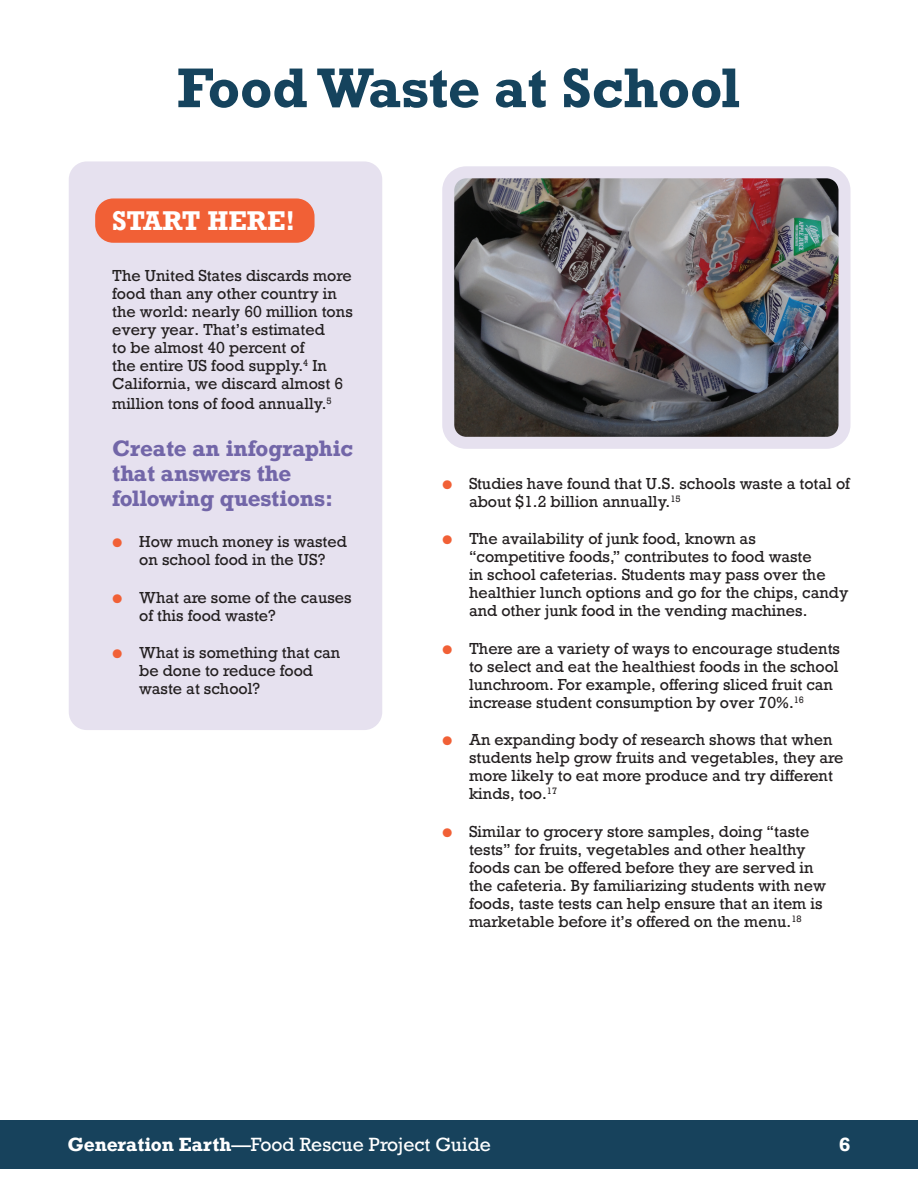
<style>
.page{position:relative;width:918px;height:1188px;background:#fff}
.page>*{position:absolute;margin:0;border:0;box-sizing:border-box;transform-origin:0 0}
.t1{font:700 52.5px "Rockwell";color:#15435d}
.t2{font:700 25.5px "Rockwell";color:#fff}
.t3{font:700 21px/25.2px "Rockwell";letter-spacing:-.01em;color:#7266a8}
.t4{font:18px "Rockwell";color:#fff}
.t5{font:700 18px "Rockwell";color:#fff}
.t6{font:15px/18px "Rockwell";color:#231f20}
.s1{font-family:"Proxima Nova";color:#f16036}
.s2{font-weight:700}
</style>
<div class="page">
<div style="left:0;top:1120px;width:918px;height:49px;background:#17425c"></div>
<div style="left:69px;top:161px;width:313px;height:569px;background:#e6e1ef;border-radius:18px"></div>
<div style="left:95px;top:198px;width:220px;height:45px;background:#f16036;border-radius:18px"></div>
<img style="left:455px;top:179px;width:382px;height:257px">
<div style="left:442px;top:166px;width:408px;height:283px;border:12px solid #e6e1ef;border-radius:18px"></div>
<h1 class="t1" style="left:177px;top:54px;width:564px">Food Waste at School</h1>
<h2 class="t2" style="left:112px;top:204px;width:185px">START HERE!</h2>
<p class="t6" style="left:112px;top:267px;width:242px">The United States discards more food than any other country in the world: nearly 60 million tons every year. That’s estimated<br>to be almost 40 percent of<br>the entire US food supply.<sup>4</sup> In<br>California, we discard almost 6</p>
<p class="t6" style="left:112px;top:395px;width:221px">million tons of food annually.<sup>5</sup></p>
<h3 class="t3" style="left:112px;top:435px;width:242px">Create an infographic that answers the following questions:</h3>
<p class="t6" style="left:112px;top:533px;width:236px;text-align:center"><span class="s1">●</span> How much money is wasted on school food in the US?</p>
<p class="t6" style="left:139px;top:588px;width:214px;text-indent:-27px"><span class="s1">●</span> What are some of the causes of this food waste?</p>
<p class="t6" style="left:139px;top:644px;width:203px;text-indent:-27px"><span class="s1">●</span> What is something that can be done to reduce food waste at school?</p>
<p class="t6" style="left:469px;top:474px;width:383px;text-indent:-27px"><span class="s1">●</span> Studies have found that U.S. schools waste a total of about $1.2 billion annually.<sup>15</sup></p>
<p class="t6" style="left:469px;top:530px;width:381px;text-indent:-27px"><span class="s1">●</span> The availability of junk food, known as “competitive foods,” contributes to food waste<br>in school cafeterias. Students may pass over the healthier lunch options and go for the chips, candy and other junk food in the vending machines.</p>
<p class="t6" style="left:469px;top:639px;width:373px;text-indent:-27px"><span class="s1">●</span> There are a variety of ways to encourage students to select and eat the healthiest foods in the school lunchroom. For example, offering sliced fruit can increase student consumption by over 70%.<sup>16</sup></p>
<p class="t6" style="left:469px;top:731px;width:376px;text-indent:-27px"><span class="s1">●</span> An expanding body of research shows that when students help grow fruits and vegetables, they are more likely to eat more produce and try different kinds, too.<sup>17</sup></p>
<p class="t6" style="left:469px;top:822px;width:359px;text-indent:-27px"><span class="s1">●</span> Similar to grocery store samples, doing “taste tests” for fruits, vegetables and other healthy foods can be offered before they are served in the cafeteria. By familiarizing students with new foods, taste tests can help ensure that an item is marketable before it’s offered on the menu.<sup>18</sup></p>
<p class="t4" style="left:68px;top:1133px;width:425px"><span class="s2">Generation Earth</span>—Food Rescue Project Guide</p>
<p class="t5" style="left:839px;top:1132px;width:13px">6</p>
</div>
